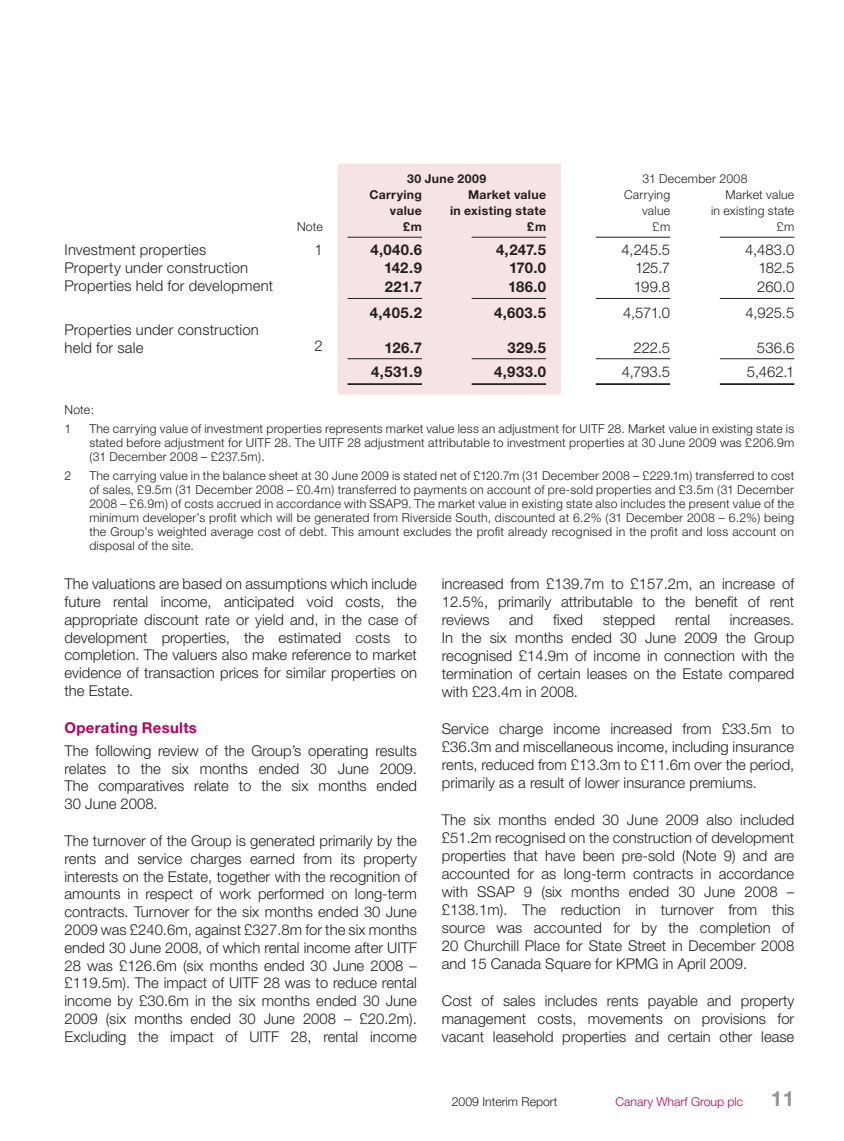
<style>
.page{position:relative;width:844px;height:1141px;background:#fff}
.page>*{position:absolute;margin:0;border:0;box-sizing:border-box;transform-origin:0 0}
.t1{font:700 21px "Helvetica Neue";color:#939598}
.t2{font:300 14.88px/17.8px "Helvetica Neue";color:#231f20;text-align:justify}
.t3{font:700 14.88px "Helvetica Neue";letter-spacing:.03em;color:#231f20}
.t4{font:700 14.88px "Helvetica Neue";letter-spacing:.02em;color:#b2015c}
.t5{font:300 12.25px/14px "Helvetica Neue";letter-spacing:.02em;color:#231f20;text-align:right}
.t6{font:700 12.25px/15.8px "Helvetica Neue";letter-spacing:.03em;color:#231f20;text-align:right}
.t7{font:300 12.25px "Helvetica Neue";color:#b2015c}
.t8{font:300 12.25px "Helvetica Neue";color:#231f20}
</style>
<div class="page">
<div style="left:337px;top:164px;width:224px;height:231px;background:#f6e3e8"></div>
<hr style="left:347px;top:237px;width:75px;height:1px;background:#231f20">
<hr style="left:471px;top:237px;width:75px;height:1px;background:#231f20">
<hr style="left:595px;top:237px;width:75px;height:1px;background:#231f20">
<hr style="left:719px;top:237px;width:75px;height:1px;background:#231f20">
<hr style="left:347px;top:298px;width:75px;height:1px;background:#231f20">
<hr style="left:471px;top:298px;width:75px;height:1px;background:#231f20">
<hr style="left:595px;top:298px;width:75px;height:1px;background:#231f20">
<hr style="left:719px;top:298px;width:75px;height:1px;background:#231f20">
<hr style="left:347px;top:358px;width:75px;height:1px;background:#231f20">
<hr style="left:471px;top:358px;width:75px;height:1px;background:#231f20">
<hr style="left:595px;top:358px;width:75px;height:1px;background:#231f20">
<hr style="left:719px;top:358px;width:75px;height:1px;background:#231f20">
<hr style="left:347px;top:383px;width:75px;height:2px;background:#231f20">
<hr style="left:471px;top:383px;width:75px;height:2px;background:#231f20">
<hr style="left:595px;top:383px;width:75px;height:2px;background:#231f20">
<hr style="left:719px;top:383px;width:75px;height:2px;background:#231f20">
<p class="t6" style="left:407px;top:172px;width:81px">30 June 2009</p>
<p class="t5" style="left:642px;top:173px;width:106px">31 December 2008</p>
<p class="t6" style="left:369px;top:188px;width:54px">Carrying value</p>
<p class="t6" style="left:450px;top:188px;width:98px">Market value<br>in existing state</p>
<p class="t5" style="left:624px;top:188px;width:48px;line-height:15.8px">Carrying value</p>
<p class="t5" style="left:711px;top:188px;width:85px;line-height:15.8px">Market value<br>in existing state</p>
<p class="t5" style="left:297px;top:221px;width:27px">Note</p>
<p class="t6" style="left:403px;top:220px;width:20px">£m</p>
<p class="t6" style="left:527px;top:220px;width:20px">£m</p>
<p class="t5" style="left:652px;top:221px;width:19px">£m</p>
<p class="t5" style="left:776px;top:221px;width:19px">£m</p>
<p class="t2" style="left:64px;top:242px;width:143px">Investment properties</p>
<p class="t2" style="left:314px;top:242px;width:10px">1</p>
<p class="t3" style="left:370px;top:244px;width:53px">4,040.6</p>
<p class="t3" style="left:496px;top:244px;width:52px">4,247.5</p>
<p class="t2" style="left:621px;top:242px;width:50px">4,245.5</p>
<p class="t2" style="left:744px;top:242px;width:51px">4,483.0</p>
<p class="t2" style="left:64px;top:260px;width:185px">Property under construction</p>
<p class="t3" style="left:384px;top:262px;width:39px">142.9</p>
<p class="t3" style="left:509px;top:262px;width:39px">170.0</p>
<p class="t2" style="left:634px;top:260px;width:37px">125.7</p>
<p class="t2" style="left:758px;top:260px;width:37px">182.5</p>
<p class="t2" style="left:64px;top:278px;width:210px">Properties held for development</p>
<p class="t3" style="left:384px;top:282px;width:39px">221.7</p>
<p class="t3" style="left:508px;top:282px;width:39px">186.0</p>
<p class="t2" style="left:633px;top:279px;width:38px">199.8</p>
<p class="t2" style="left:757px;top:279px;width:39px">260.0</p>
<p class="t3" style="left:370px;top:308px;width:54px">4,405.2</p>
<p class="t3" style="left:494px;top:308px;width:54px">4,603.5</p>
<p class="t2" style="left:623px;top:305px;width:49px">4,571.0</p>
<p class="t2" style="left:745px;top:305px;width:50px">4,925.5</p>
<p class="t2" style="left:64px;top:322px;width:196px">Properties under construction held for sale</p>
<p class="t2" style="left:314px;top:338px;width:10px">2</p>
<p class="t3" style="left:384px;top:342px;width:39px">126.7</p>
<p class="t3" style="left:507px;top:342px;width:40px">329.5</p>
<p class="t2" style="left:633px;top:340px;width:38px">222.5</p>
<p class="t2" style="left:756px;top:340px;width:39px">536.6</p>
<p class="t3" style="left:371px;top:366px;width:52px">4,531.9</p>
<p class="t3" style="left:494px;top:366px;width:53px">4,933.0</p>
<p class="t2" style="left:621px;top:364px;width:50px">4,793.5</p>
<p class="t2" style="left:746px;top:364px;width:49px">5,462.1</p>
<p class="t5" style="left:64px;top:401px;width:31px;line-height:19.2px;text-align:left">Note:<br>1</p>
<p class="t5" style="left:89px;top:423px;width:706px;text-align:justify">The carrying value of investment properties represents market value less an adjustment for UITF 28. Market value in existing state is stated before adjustment for UITF 28. The UITF 28 adjustment attributable to investment properties at 30 June 2009 was £206.9m (31 December 2008 – £237.5m).</p>
<p class="t5" style="left:64px;top:470px;width:8px">2</p>
<p class="t5" style="left:89px;top:470px;width:706px;text-align:justify">The carrying value in the balance sheet at 30 June 2009 is stated net of £120.7m (31 December 2008 – £229.1m) transferred to cost of sales, £9.5m (31 December 2008 – £0.4m) transferred to payments on account of pre-sold properties and £3.5m (31 December 2008 – £6.9m) of costs accrued in accordance with SSAP9. The market value in existing state also includes the present value of the minimum developer’s profit which will be generated from Riverside South, discounted at 6.2% (31 December 2008 – 6.2%) being the Group’s weighted average cost of debt. This amount excludes the profit already recognised in the profit and loss account on disposal of the site.</p>
<p class="t2" style="left:64px;top:576px;width:354px">The valuations are based on assumptions which include future rental income, anticipated void costs, the appropriate discount rate or yield and, in the case of development properties, the estimated costs to completion. The valuers also make reference to market evidence of transaction prices for similar properties on the Estate.</p>
<p class="t4" style="left:64px;top:722px;width:134px">Operating Results</p>
<p class="t2" style="left:64px;top:743px;width:354px">The following review of the Group’s operating results relates to the six months ended 30 June 2009.<br>The comparatives relate to the six months ended 30 June 2008.</p>
<p class="t2" style="left:64px;top:833px;width:354px">The turnover of the Group is generated primarily by the rents and service charges earned from its property interests on the Estate, together with the recognition of amounts in respect of work performed on long-term contracts. Turnover for the six months ended 30 June 2009 was £240.6m, against £327.8m for the six months ended 30 June 2008, of which rental income after UITF 28 was £126.6m (six months ended 30 June 2008 – £119.5m). The impact of UITF 28 was to reduce rental income by £30.6m in the six months ended 30 June 2009 (six months ended 30 June 2008 – £20.2m).<br>Excluding the impact of UITF 28, rental income</p>
<p class="t2" style="left:441px;top:576px;width:354px">increased from £139.7m to £157.2m, an increase of 12.5%, primarily attributable to the benefit of rent reviews</p>
<p class="t2" style="left:441px;top:612px;width:354px;text-indent:288px">increases.<br>In the six months ended 30 June 2009 the Group recognised £14.9m of income in connection with the termination of certain leases on the Estate compared with £23.4m in 2008.</p>
<p class="t2" style="left:441px;top:721px;width:354px">Service charge income increased from £33.5m to £36.3m and miscellaneous income, including insurance rents, reduced from £13.3m to £11.6m over the period, primarily as a result of lower insurance premiums.</p>
<p class="t2" style="left:441px;top:812px;width:354px">The six months ended 30 June 2009 also included £51.2m recognised on the construction of development properties that have been pre-sold (Note 9) and are accounted for as long-term contracts in accordance with SSAP 9 (six months ended 30 June 2008 – £138.1m). The reduction in turnover from this source was accounted for by the completion of 20 Churchill Place for State Street in December 2008 and 15 Canada Square for KPMG in April 2009.</p>
<p class="t2" style="left:441px;top:993px;width:354px">Cost of sales includes rents payable and property management costs, movements on provisions for vacant leasehold properties and certain other lease</p>
<p class="t2" style="left:509px;top:612px;width:26px">and</p>
<p class="t2" style="left:553px;top:612px;width:32px">fixed</p>
<p class="t2" style="left:602px;top:612px;width:54px">stepped</p>
<p class="t2" style="left:675px;top:612px;width:37px">rental</p>
<p class="t8" style="left:451px;top:1097px;width:107px">2009 Interim Report</p>
<p class="t7" style="left:615px;top:1097px;width:129px">Canary Wharf Group plc</p>
<h1 class="t1" style="left:770px;top:1091px;width:25px">11</h1>
</div>
